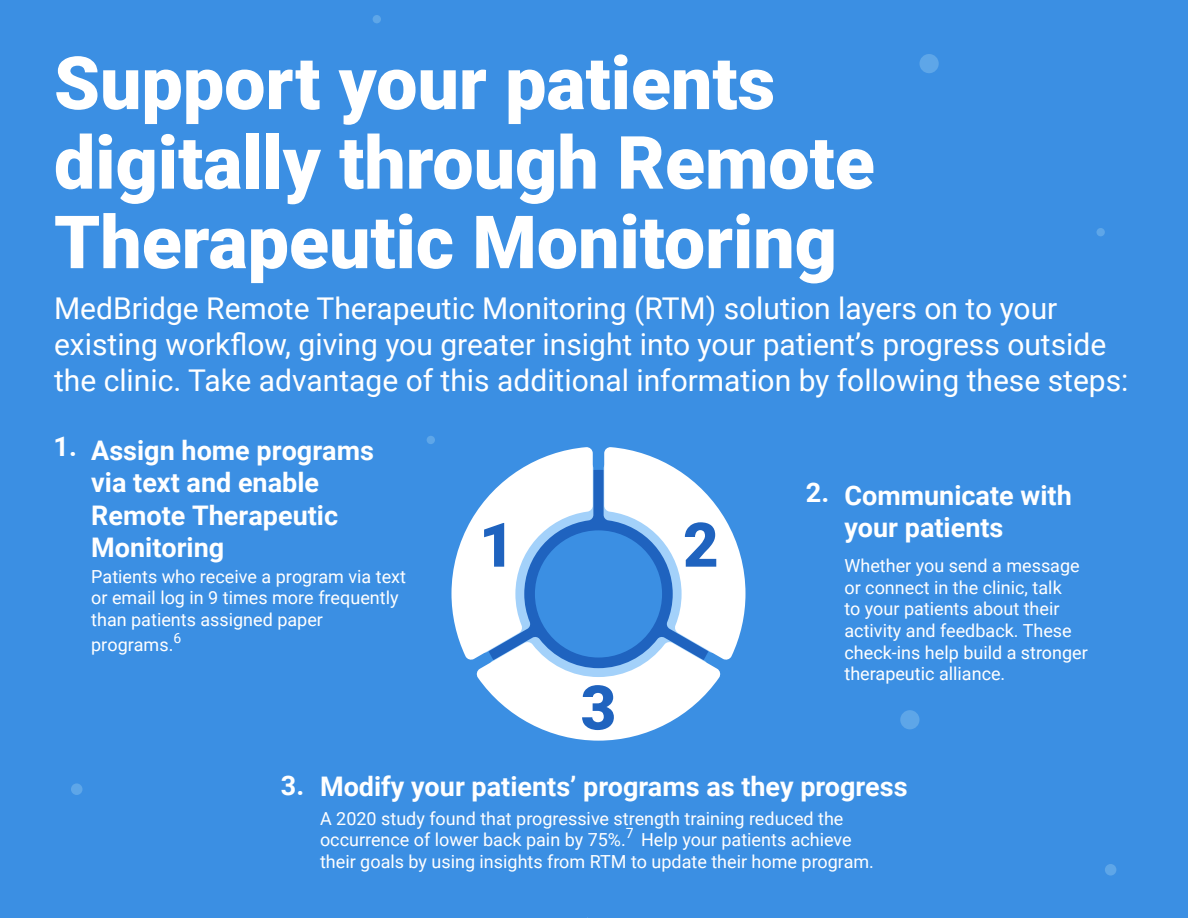
<style>
.page{position:relative;width:1188px;height:918px;background:#3b8fe3}
.page>*{position:absolute;margin:0;border:0;box-sizing:border-box;transform-origin:0 0}
.t1{font:900 73.5px/79.5px "Roboto";color:#fff}
.t2{font:900 61.5px "Roboto";color:#1f63bf}
.t3{font:30px/36px "Roboto";color:#fff}
.t4{font:700 27px/32.4px "Roboto";color:#fff}
.t5{font:18px/21.6px "Roboto";color:#fff}
</style>
<div class="page">
<div style="left:1096px;top:228px;width:9px;height:8px;background:#5ea6e8;border-radius:50%"></div>
<div style="left:427px;top:436px;width:8px;height:8px;background:#5ea6e8;border-radius:50%"></div>
<div style="left:373px;top:15px;width:8px;height:8px;background:#5ea6e8;border-radius:50%"></div>
<div style="left:71px;top:783px;width:11px;height:12px;background:#5ea6e8;border-radius:50%"></div>
<div style="left:1105px;top:864px;width:11px;height:12px;background:#5ea6e8;border-radius:50%"></div>
<div style="left:900px;top:710px;width:20px;height:19px;background:#5ea6e8;border-radius:50%"></div>
<div style="left:920px;top:54px;width:19px;height:19px;background:#5ea6e8;border-radius:50%"></div>
<svg style="left:451px;top:447px;width:295px;height:294px"></svg>
<h1 class="t1" style="left:54px;top:41px;width:822px">Support your patients digitally through Remote<br>Therapeutic Monitoring</h1>
<p class="t3" style="left:54px;top:289px;width:1076px">MedBridge Remote Therapeutic Monitoring (RTM) solution layers on to your existing workflow, giving you greater insight into your patient’s progress outside the clinic. Take advantage of this additional information by following these steps:</p>
<h3 class="t4" style="left:54px;top:430px;width:25px">1.</h3>
<h3 class="t4" style="left:91px;top:433px;width:284px">Assign home programs via text and enable<br>Remote Therapeutic<br>Monitoring</h3>
<p class="t5" style="left:91px;top:565px;width:316px">Patients who receive a program via text or email log in 9 times more frequently than patients assigned paper</p>
<p class="t5" style="left:91px;top:633px;width:92px">programs.<sup>6</sup></p>
<h2 class="t2" style="left:479px;top:502px;width:37px">1</h2>
<h2 class="t2" style="left:683px;top:502px;width:37px">2</h2>
<h2 class="t2" style="left:581px;top:665px;width:37px">3</h2>
<h3 class="t4" style="left:806px;top:475px;width:25px">2.</h3>
<h3 class="t4" style="left:844px;top:478px;width:229px">Communicate with your patients</h3>
<p class="t5" style="left:844px;top:554px;width:245px">Whether you send a message or connect in the clinic, talk<br>to your patients about their activity and feedback. These check-ins help build a stronger therapeutic alliance.</p>
<h3 class="t4" style="left:281px;top:769px;width:25px">3.</h3>
<h3 class="t4" style="left:320px;top:769px;width:589px">Modify your patients’ programs as they progress</h3>
<p class="t5" style="left:320px;top:807px;width:555px">A 2020 study found that progressive strength training reduced the occurrence of lower back pain by 75%.<sup>7</sup> Help your patients achieve their goals by using insights from RTM to update their home program.</p>
</div>
